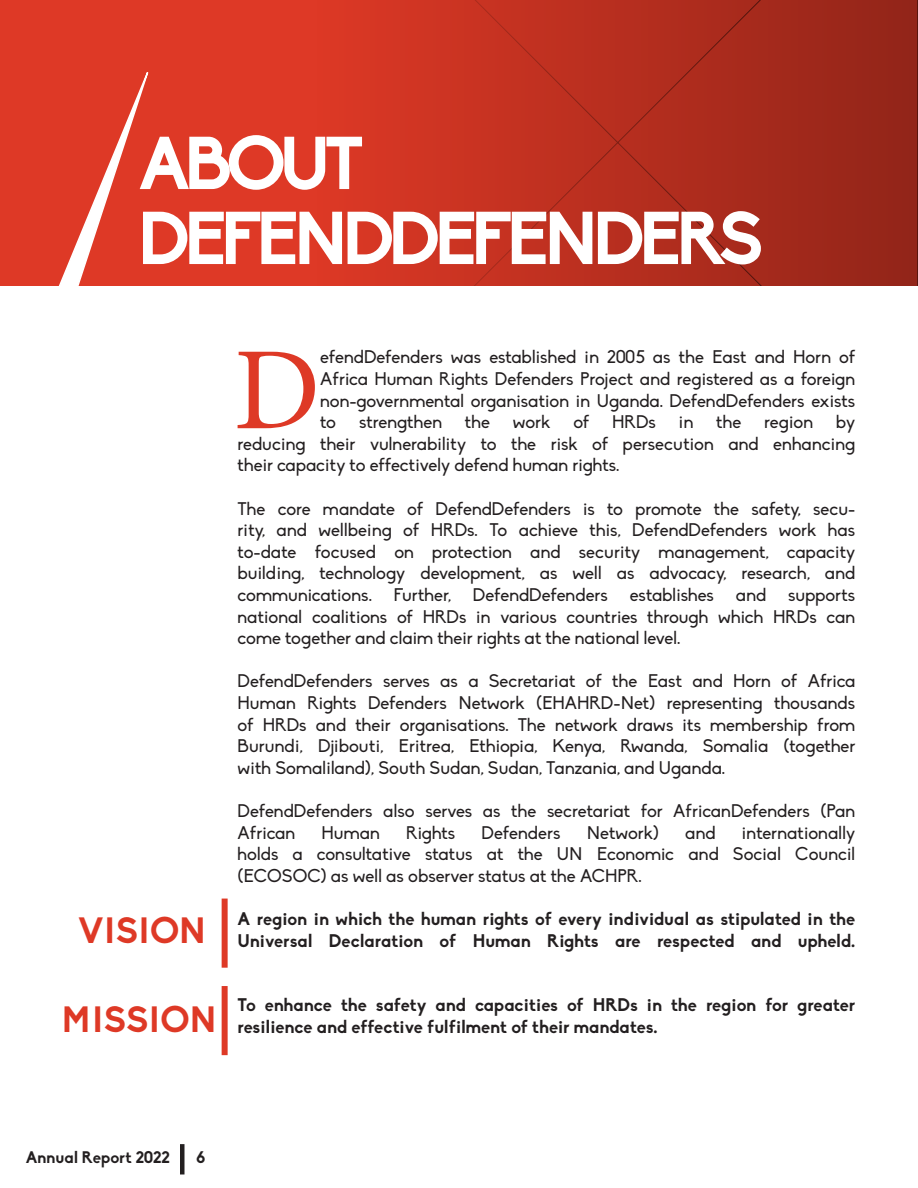
<style>
.page{position:relative;width:918px;height:1188px;background:#fff}
.page>*{position:absolute;margin:0;border:0;box-sizing:border-box;transform-origin:0 0}
.t1{font:117.75px "Minion Pro";color:#de3926}
.t2{font:700 73.5px "Biko";letter-spacing:-.08em;color:#fff}
.t3{font:700 36px "Biko";letter-spacing:.01em;color:#de3926}
.t4{font:18px/21.6px "Biko";color:#231f20}
.t5{font:700 18px "Biko";color:#231f20}
.t6{font:700 16.5px "Biko";color:#231f20}
</style>
<div class="page">
<hr style="left:180px;top:1144px;width:4px;height:30px;background:#231f20">
<div style="left:222px;top:899px;width:6px;height:69px;background:#de3926"></div>
<div style="left:222px;top:986px;width:6px;height:69px;background:#de3926"></div>
<svg style="left:0;top:0;width:918px;height:285px;background:#c13120"></svg>
<svg style="left:42px;top:35px;width:119px;height:251px;background:#e04836"></svg>
<p class="t2" style="left:138px;top:119px;width:227px">ABOUT</p>
<p class="t2" style="left:138px;top:194px;width:627px">DEFENDDEFENDERS</p>
<p class="t3" style="left:78px;top:909px;width:129px">VISION</p>
<p class="t3" style="left:62px;top:998px;width:156px">MISSION</p>
<p class="t1" style="left:234px;top:312px;width:88px">D</p>
<p class="t4" style="left:320px;top:347px;width:537px">efendDefenders was established in 2005 as the East and Horn of<br>Africa Human Rights Defenders Project and registered as a foreign</p>
<p class="t4" style="left:320px;top:390px;width:537px">non-governmental organisation in Uganda. DefendDefenders exists</p>
<p class="t4" style="left:320px;top:412px;width:17px">to</p>
<p class="t4" style="left:359px;top:412px;width:85px">strengthen</p>
<p class="t4" style="left:465px;top:412px;width:27px">the</p>
<p class="t4" style="left:513px;top:412px;width:39px">work</p>
<p class="t4" style="left:573px;top:412px;width:18px">of</p>
<p class="t4" style="left:612px;top:412px;width:45px">HRDs</p>
<p class="t4" style="left:679px;top:412px;width:16px">in</p>
<p class="t4" style="left:716px;top:412px;width:27px">the</p>
<p class="t4" style="left:764px;top:412px;width:50px">region</p>
<p class="t4" style="left:836px;top:412px;width:21px">by</p>
<p class="t4" style="left:238px;top:433px;width:619px">reducing their vulnerability to the risk of persecution and enhancing</p>
<p class="t4" style="left:238px;top:455px;width:383px">their capacity to effectively defend human rights.</p>
<p class="t4" style="left:238px;top:498px;width:619px;text-align:justify">The core mandate of DefendDefenders is to promote the safety, secu&shy;rity, and wellbeing of HRDs. To achieve this, DefendDefenders work has to-date focused on protection and security management, capacity</p>
<p class="t4" style="left:238px;top:563px;width:619px">building, technology development, as well as advocacy, research, and</p>
<p class="t4" style="left:238px;top:584px;width:619px">communications. Further, DefendDefenders establishes and supports</p>
<p class="t4" style="left:238px;top:606px;width:619px">national coalitions of HRDs in various countries through which HRDs can</p>
<p class="t4" style="left:238px;top:628px;width:444px">come together and claim their rights at the national level.</p>
<p class="t4" style="left:238px;top:671px;width:619px">DefendDefenders serves as a Secretariat of the East and Horn of Africa</p>
<p class="t4" style="left:238px;top:692px;width:619px">Human Rights Defenders Network (EHAHRD-Net) representing thousands</p>
<p class="t4" style="left:238px;top:714px;width:619px">of HRDs and their organisations. The network draws its membership from</p>
<p class="t4" style="left:238px;top:736px;width:619px">Burundi, Djibouti, Eritrea, Ethiopia, Kenya, Rwanda, Somalia (together</p>
<p class="t4" style="left:238px;top:757px;width:489px">with Somaliland), South Sudan, Sudan, Tanzania, and Uganda.</p>
<p class="t4" style="left:238px;top:800px;width:619px">DefendDefenders also serves as the secretariat for AfricanDefenders (Pan</p>
<p class="t4" style="left:238px;top:822px;width:59px">African</p>
<p class="t4" style="left:322px;top:822px;width:60px">Human</p>
<p class="t4" style="left:406px;top:822px;width:51px">Rights</p>
<p class="t4" style="left:482px;top:822px;width:80px">Defenders</p>
<p class="t4" style="left:587px;top:822px;width:74px">Network)</p>
<p class="t4" style="left:685px;top:822px;width:32px">and</p>
<p class="t4" style="left:742px;top:822px;width:115px">internationally</p>
<p class="t4" style="left:238px;top:844px;width:619px">holds a consultative status at the UN Economic and Social Council</p>
<p class="t4" style="left:238px;top:865px;width:406px">(ECOSOC) as well as observer status at the ACHPR.</p>
<p class="t5" style="left:238px;top:908px;width:619px">A region in which the human rights of every individual as stipulated in the</p>
<p class="t5" style="left:238px;top:930px;width:619px">Universal Declaration of Human Rights are respected and upheld.</p>
<p class="t5" style="left:238px;top:994px;width:619px">To enhance the safety and capacities of HRDs in the region for greater</p>
<p class="t5" style="left:238px;top:1016px;width:422px">resilience and effective fulfilment of their mandates.</p>
<p class="t6" style="left:26px;top:1148px;width:146px">Annual Report 2022</p>
<p class="t6" style="left:197px;top:1148px;width:10px">6</p>
</div>
